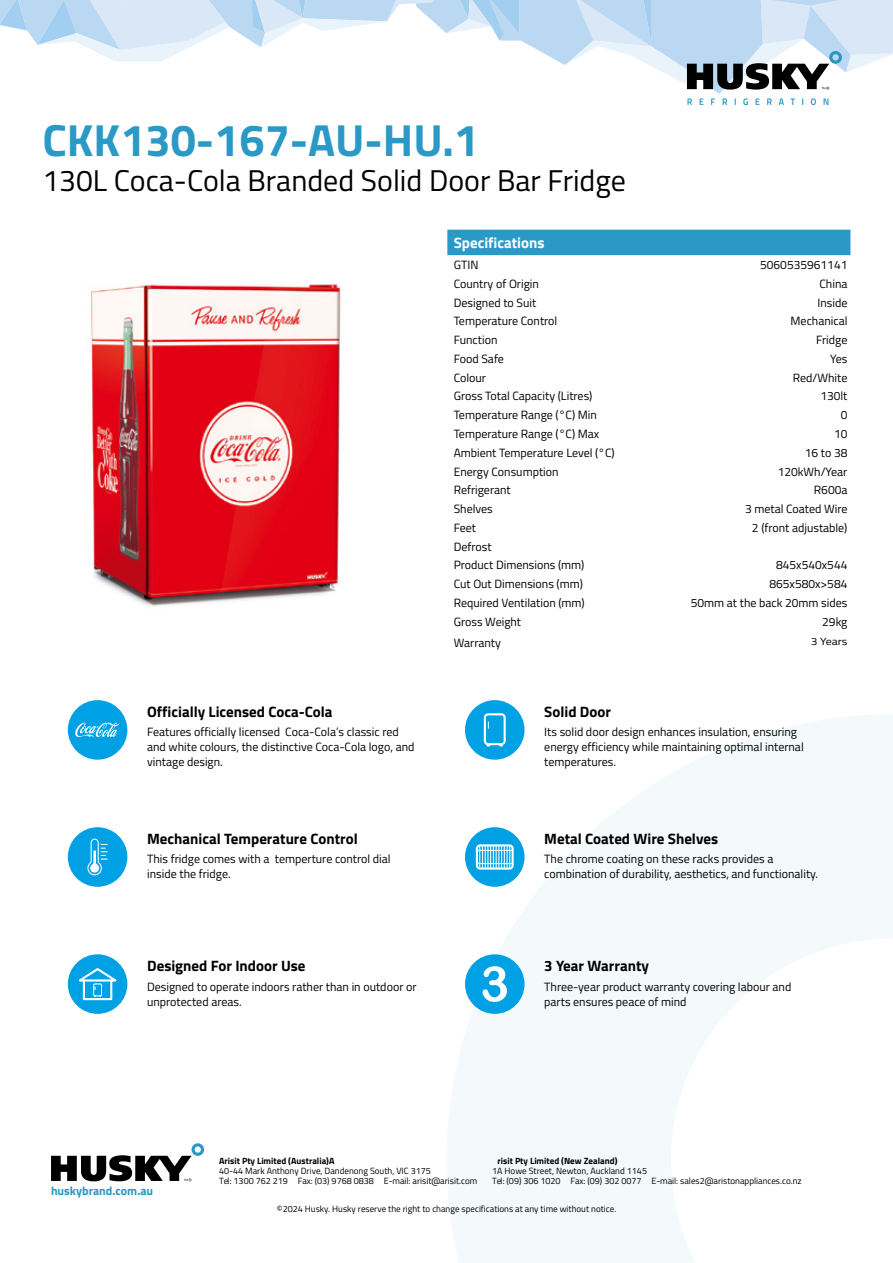
<style>
.page{position:relative;width:893px;height:1263px;background:#fff}
.page>*{position:absolute;margin:0;border:0;box-sizing:border-box;transform-origin:0 0}
.t1{font:700 45px "Titillium Web";color:#2b99c6}
.t2{font:30px "Titillium Web";color:#000}
.t3{font:700 15px "Titillium Web";color:#000}
.t4{font:700 15px "Titillium Web";color:#fff}
.t5{font:12px/15px "Titillium Web";color:#000}
.t6{font:700 12px "Titillium Web";color:#2a96c2}
.t7{font:10.35px "Titillium Web";color:#000;scale:1.16 1}
.t8{font:9px "Titillium Web";color:#000}
.t9{font:700 9px "Titillium Web";color:#000}
</style>
<div class="page">
<svg style="left:447px;top:714px;width:446px;height:549px;fill:#f4fafc"></svg>
<svg style="left:0;top:0;width:893px;height:105px"></svg>
<svg style="left:51px;top:1143px;width:153px;height:38px"></svg>
<img style="left:90px;top:284px;width:251px;height:322px">
<div style="left:447px;top:230px;width:403px;height:25px;background:#2b99c6"></div>
<div style="left:68px;top:700px;width:59px;height:60px;background:#00a1e4;border-radius:50%"></div>
<svg style="left:75px;top:723px;width:45px;height:14px"></svg>
<div style="left:465px;top:700px;width:59px;height:60px;background:#00a1e4;border-radius:50%"></div>
<div style="left:484px;top:713px;width:22px;height:32px;border:2px solid #fff;border-radius:3px"></div>
<svg style="left:486px;top:743px;width:4px;height:3px"></svg>
<svg style="left:499px;top:743px;width:4px;height:3px"></svg>
<div style="left:465px;top:827px;width:59px;height:60px;background:#00a1e4;border-radius:50%"></div>
<div style="left:476px;top:844px;width:38px;height:26px;border:2px solid #fff;border-radius:3px"></div>
<svg style="left:479px;top:845px;width:31px;height:23px"></svg>
<hr style="left:477px;top:850px;width:36px;height:1px;background:#fff">
<hr style="left:477px;top:863px;width:36px;height:1px;background:#fff">
<div style="left:68px;top:827px;width:59px;height:60px;background:#00a1e4;border-radius:50%"></div>
<svg style="left:87px;top:838px;width:20px;height:38px"></svg>
<div style="left:68px;top:954px;width:59px;height:60px;background:#00a1e4;border-radius:50%"></div>
<svg style="left:73px;top:966px;width:50px;height:35px"></svg>
<hr style="left:84px;top:979px;width:27px;height:2px;background:#fff">
<div style="left:465px;top:954px;width:59px;height:60px;background:#00a1e4;border-radius:50%"></div>
<svg style="left:483px;top:966px;width:24px;height:36px"></svg>
<h1 class="t1" style="left:43px;top:106px;width:438px">CKK130-167-AU-HU.1</h1>
<h2 class="t2" style="left:43px;top:159px;width:585px">130L Coca-Cola Branded Solid Door Bar Fridge</h2>
<p class="t4" style="left:454px;top:231px;width:92px">Specifications</p>
<p class="t5" style="left:454px;top:257px;width:26px">GTIN</p>
<p class="t5" style="left:760px;top:257px;width:89px">5060535961141</p>
<p class="t5" style="left:454px;top:276px;width:87px">Country of Origin</p>
<p class="t5" style="left:819px;top:276px;width:30px">China</p>
<p class="t5" style="left:454px;top:294px;width:84px">Designed to Suit</p>
<p class="t5" style="left:817px;top:294px;width:32px">Inside</p>
<p class="t5" style="left:454px;top:313px;width:105px">Temperature Control</p>
<p class="t5" style="left:791px;top:313px;width:58px">Mechanical</p>
<p class="t5" style="left:454px;top:332px;width:45px">Function</p>
<p class="t5" style="left:816px;top:332px;width:33px">Fridge</p>
<p class="t5" style="left:454px;top:351px;width:52px">Food Safe</p>
<p class="t5" style="left:830px;top:351px;width:19px">Yes</p>
<p class="t5" style="left:454px;top:369px;width:34px">Colour</p>
<p class="t5" style="left:793px;top:369px;width:56px">Red/White</p>
<p class="t5" style="left:454px;top:388px;width:140px">Gross Total Capacity (Litres)</p>
<p class="t5" style="left:820px;top:388px;width:29px">130lt</p>
<p class="t5" style="left:454px;top:407px;width:145px">Temperature Range (°C) Min</p>
<p class="t5" style="left:841px;top:407px;width:8px">0</p>
<p class="t5" style="left:454px;top:426px;width:147px">Temperature Range (°C) Max</p>
<p class="t5" style="left:834px;top:426px;width:15px">10</p>
<p class="t5" style="left:454px;top:444px;width:162px">Ambient Temperature Level (°C)</p>
<p class="t5" style="left:805px;top:444px;width:44px">16 to 38</p>
<p class="t5" style="left:454px;top:463px;width:106px">Energy Consumption</p>
<p class="t5" style="left:778px;top:463px;width:71px">120kWh/Year</p>
<p class="t5" style="left:454px;top:482px;width:59px">Refrigerant</p>
<p class="t5" style="left:814px;top:482px;width:35px">R600a</p>
<p class="t5" style="left:454px;top:501px;width:41px">Shelves</p>
<p class="t5" style="left:745px;top:501px;width:104px">3 metal Coated Wire</p>
<p class="t5" style="left:454px;top:519px;width:24px">Feet</p>
<p class="t5" style="left:752px;top:519px;width:97px">2 (front adjustable)</p>
<p class="t5" style="left:454px;top:536px;width:132px;line-height:18.8px">Defrost<br>Product Dimensions (mm)</p>
<p class="t5" style="left:776px;top:557px;width:73px">845x540x544</p>
<p class="t3" style="left:147px;top:700px;width:187px">Officially Licensed Coca-Cola</p>
<p class="t5" style="left:147px;top:724px;width:269px">Features officially licensed Coca-Cola’s classic red and white colours, the distinctive Coca-Cola logo, and vintage design.</p>
<p class="t3" style="left:147px;top:827px;width:212px">Mechanical Temperature Control</p>
<p class="t5" style="left:147px;top:851px;width:245px">This fridge comes with a temperture control dial inside the fridge.</p>
<p class="t3" style="left:147px;top:954px;width:160px">Designed For Indoor Use</p>
<p class="t5" style="left:147px;top:978px;width:271px">Designed to operate indoors rather than in outdoor or unprotected areas.</p>
<p class="t5" style="left:454px;top:576px;width:131px">Cut Out Dimensions (mm)</p>
<p class="t5" style="left:769px;top:576px;width:80px">865x580x&gt;584</p>
<p class="t5" style="left:454px;top:594px;width:132px">Required Ventilation (mm)</p>
<p class="t5" style="left:691px;top:594px;width:158px">50mm at the back 20mm sides</p>
<p class="t5" style="left:454px;top:613px;width:69px">Gross Weight</p>
<p class="t5" style="left:822px;top:613px;width:27px">29kg</p>
<p class="t5" style="left:454px;top:634px;width:49px">Warranty</p>
<p class="t7" style="left:811px;top:633px;width:33px">3 Years</p>
<p class="t3" style="left:544px;top:700px;width:68px">Solid Door</p>
<p class="t5" style="left:544px;top:724px;width:261px">Its solid door design enhances insulation, ensuring energy efficiency while maintaining optimal internal temperatures.</p>
<p class="t3" style="left:544px;top:827px;width:175px">Metal Coated Wire Shelves</p>
<p class="t5" style="left:544px;top:851px;width:275px">The chrome coating on these racks provides a combination of durability, aesthetics, and functionality.</p>
<p class="t3" style="left:544px;top:954px;width:106px">3 Year Warranty</p>
<p class="t5" style="left:544px;top:978px;width:249px">Three-year product warranty covering labour and parts ensures peace of mind</p>
<p class="t6" style="left:51px;top:1182px;width:104px">huskybrand.com.au</p>
<p class="t9" style="left:219px;top:1154px;width:117px">Arisit Pty Limited (Australia)A</p>
<p class="t9" style="left:497px;top:1154px;width:122px">risit Pty Limited (New Zealand)</p>
<p class="t8" style="left:219px;top:1174px;width:260px">Tel: 1300 762 219 Fax: (03) 9768 0838 E-mail: arisit@arisit.com</p>
<p class="t8" style="left:492px;top:1174px;width:311px">Tel: (09) 306 1020 Fax: (09) 302 0077 E-mail: sales2@aristonappliances.co.nz</p>
<p class="t8" style="left:219px;top:1164px;width:213px">40-44 Mark Anthony Drive, Dandenong South, VIC 3175</p>
<p class="t8" style="left:492px;top:1164px;width:156px">1A Howe Street, Newton, Auckland 1145</p>
<p class="t8" style="left:277px;top:1202px;width:341px">©2024 Husky. Husky reserve the right to change specifications at any time without notice.</p>
</div>
